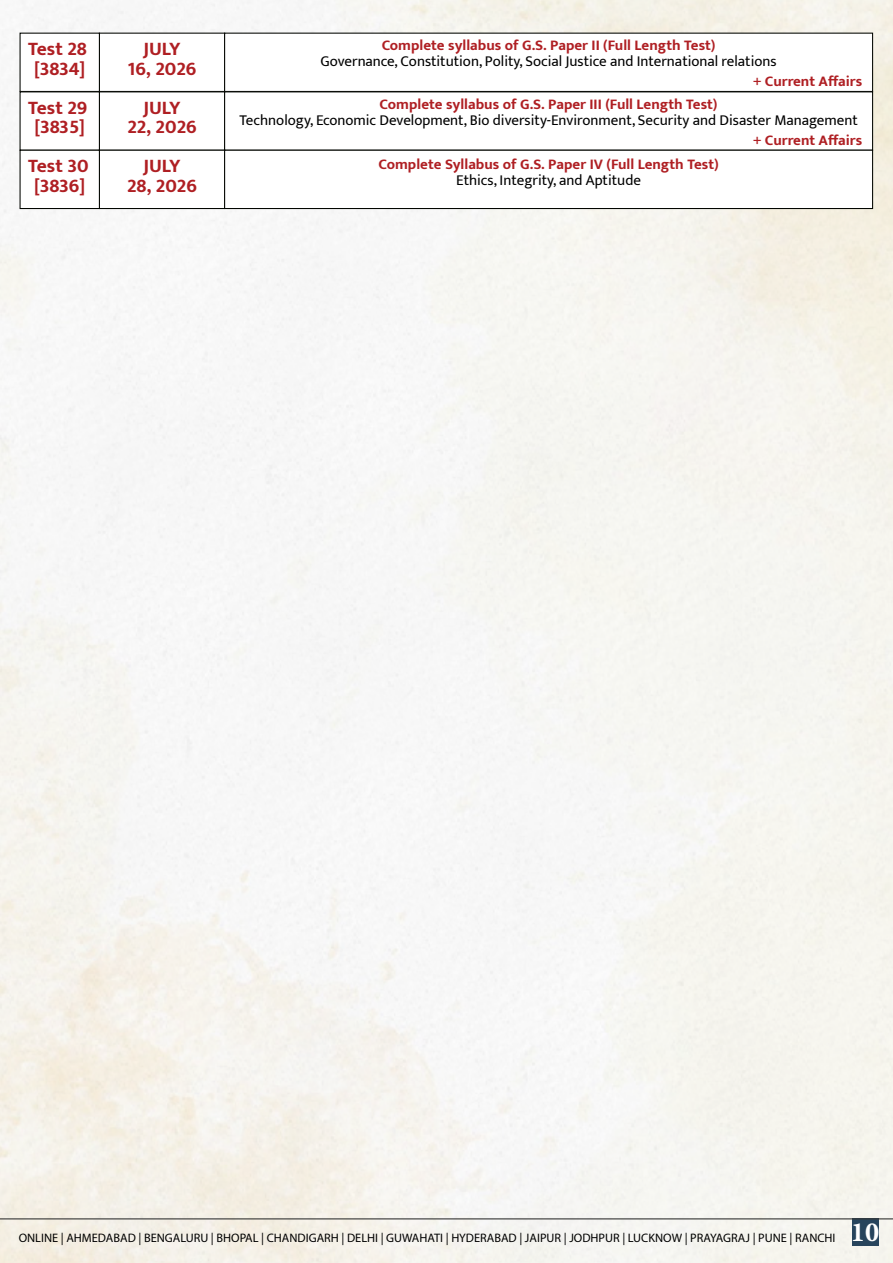
<style>
.page{position:relative;width:893px;height:1263px;background:#fff}
.page>*{position:absolute;margin:0;border:0;box-sizing:border-box;transform-origin:0 0}
.t1{font:700 19.5px/19.5px "Mukta";color:#af1f23;text-align:center}
.t2{font:15px "Mukta";color:#000}
.t3{font:700 15px "Mukta";color:#af1f23}
.t4{font:12.3px "Myriad Pro";color:#000}
</style>
<div class="page">
<img style="left:0;top:0;width:893px;height:1263px">
<div style="left:852px;top:1218px;width:27px;height:28px;background:#27445c"></div>
<hr style="left:0;top:1218px;width:893px;height:1px;background:#353635">
<div style="left:99px;top:33px;width:126px;height:59px;background:#fff"></div>
<div style="left:224px;top:33px;width:649px;height:59px;background:#fff"></div>
<div style="left:20px;top:33px;width:80px;height:59px;background:#fff"></div>
<div style="left:99px;top:91px;width:126px;height:60px;background:#fff;border:1px solid #020500"></div>
<div style="left:224px;top:91px;width:649px;height:60px;background:#fff;border:1px solid #020500"></div>
<div style="left:20px;top:91px;width:80px;height:60px;background:#fff;border:1px solid #020500"></div>
<div style="left:99px;top:150px;width:126px;height:59px;background:#fff;border:1px solid #020500"></div>
<div style="left:224px;top:150px;width:649px;height:59px;background:#fff;border:1px solid #020500"></div>
<div style="left:20px;top:150px;width:80px;height:59px;background:#fff;border:1px solid #020500"></div>
<h1 class="t1" style="left:28px;top:39px;width:60px">Test 28 [3834]</h1>
<h1 class="t1" style="left:128px;top:39px;width:70px">JULY<br>16, 2026</h1>
<h1 class="t1" style="left:28px;top:97px;width:61px">Test 29 [3835]</h1>
<h1 class="t1" style="left:127px;top:97px;width:71px">JULY<br>22, 2026</h1>
<h1 class="t1" style="left:28px;top:156px;width:62px">Test 30 [3836]</h1>
<h1 class="t1" style="left:127px;top:156px;width:71px">JULY<br>28, 2026</h1>
<p class="t3" style="left:382px;top:36px;width:335px">Complete syllabus of G.S. Paper II (Full Length Test)</p>
<p class="t2" style="left:321px;top:52px;width:457px">Governance, Constitution, Polity, Social Justice and International relations</p>
<p class="t3" style="left:753px;top:72px;width:111px">+ Current Affairs</p>
<p class="t3" style="left:380px;top:95px;width:339px">Complete syllabus of G.S. Paper III (Full Length Test)</p>
<p class="t2" style="left:239px;top:111px;width:620px">Technology, Economic Development, Bio diversity-Environment, Security and Disaster Management</p>
<p class="t3" style="left:753px;top:131px;width:111px">+ Current Affairs</p>
<p class="t3" style="left:378px;top:155px;width:342px">Complete Syllabus of G.S. Paper IV (Full Length Test)</p>
<p class="t2" style="left:456px;top:171px;width:186px">Ethics, Integrity, and Aptitude</p>
<p class="t4" style="left:19px;top:1230px;width:818px">ONLINE | AHMEDABAD | BENGALURU | BHOPAL | CHANDIGARH | DELHI | GUWAHATI | HYDERABAD | JAIPUR | JODHPUR | LUCKNOW | PRAYAGRAJ | PUNE | RANCHI</p>
</div>
